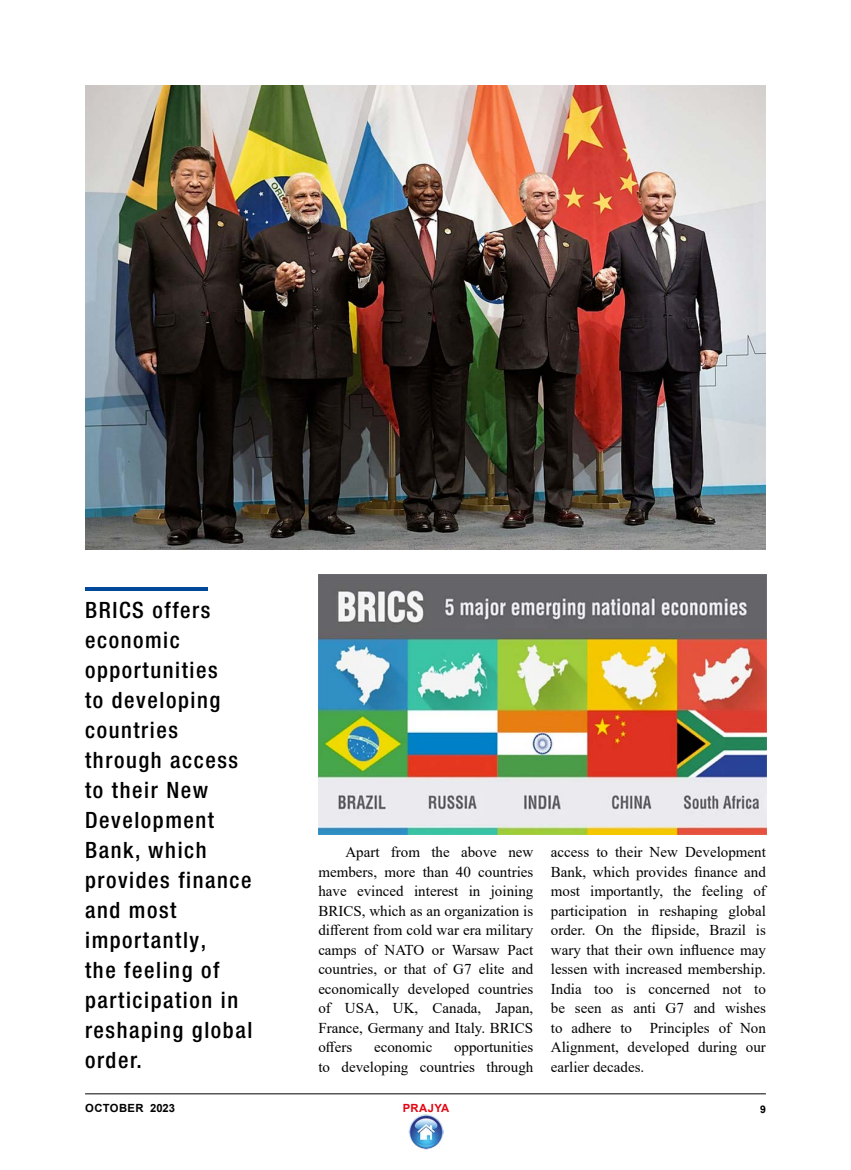
<style>
.page{position:relative;width:851px;height:1170px;background:#fff}
.page>*{position:absolute;margin:0;border:0;box-sizing:border-box;transform-origin:0 0}
.t1{font:500 condensed 22.5px/30px "Helvetica Neue LT Pro";letter-spacing:.07em;color:#000}
.t2{font:15px/19.5px "Times New Roman";color:#000;text-align:justify}
.t3{font:700 11.25px "Arial";letter-spacing:.035em;color:#000}
.t4{font:700 11.25px "Arial";letter-spacing:.035em;color:#e30613}
.t5{font:700 10.5px "Arial";color:#000}
</style>
<div class="page">
<img style="left:85px;top:85px;width:680px;height:464px">
<img style="left:318px;top:574px;width:448px;height:260px">
<hr style="left:85px;top:587px;width:122px;height:4px;background:#00489a">
<hr style="left:85px;top:1093px;width:680px;height:1px;background:#000">
<img style="left:409px;top:1114px;width:34px;height:35px">
<h1 class="t1" style="left:85px;top:594px;width:169px">BRICS offers economic opportunities<br>to developing countries through access to their New<br>Development<br>Bank, which provides finance and most importantly,<br>the feeling of participation in reshaping global order.</h1>
<p class="t2" style="left:318px;top:841px;width:216px;text-indent:27px">Apart from the above new members, more than 40 countries have evinced interest in joining BRICS, which as an organization is different from cold war era military camps of NATO or Warsaw Pact countries, or that of G7 elite and economically developed countries of USA, UK, Canada, Japan, France, Germany and Italy. BRICS offers</p>
<p class="t2" style="left:318px;top:1036px;width:216px;text-align:right">opportunities<br>to developing countries through</p>
<p class="t2" style="left:374px;top:1036px;width:60px">economic</p>
<p class="t2" style="left:551px;top:841px;width:216px">access to their New Development Bank, which provides finance and most importantly, the feeling of participation in reshaping global order. On the flipside, Brazil is wary that their own influence may lessen with increased membership.<br>India too is concerned not to be seen as anti G7 and wishes to adhere to Principles of Non Alignment, developed during our earlier decades.</p>
<p class="t3" style="left:85px;top:1099px;width:91px">OCTOBER 2023</p>
<p class="t4" style="left:402px;top:1099px;width:48px">PRAJYA</p>
<p class="t5" style="left:760px;top:1101px;width:7px">9</p>
</div>
